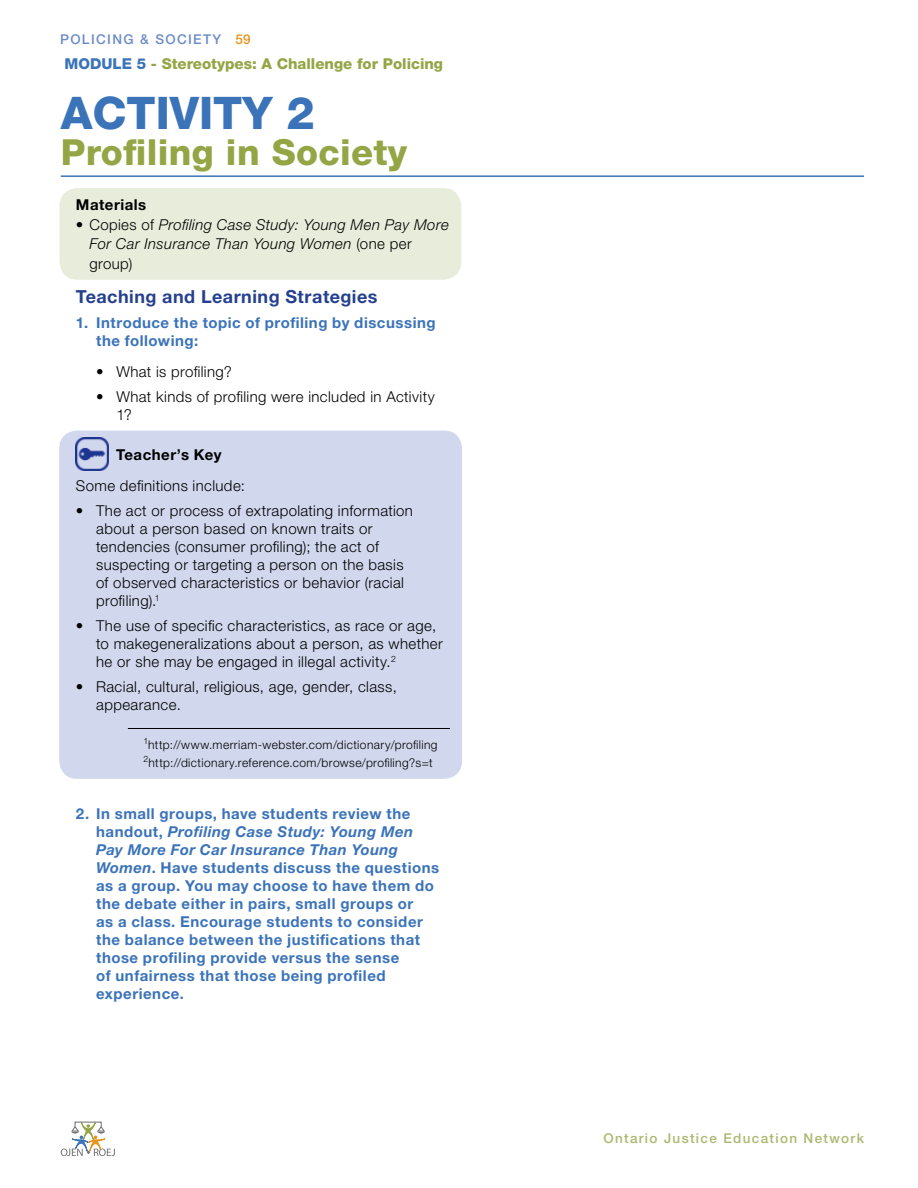
<style>
.page{position:relative;width:918px;height:1188px;background:#fff}
.page>*{position:absolute;margin:0;border:0;box-sizing:border-box;transform-origin:0 0}
.t1{font:800 45px "Helvetica Neue LT Std";color:#3b73b9}
.t2{font:800 36px "Helvetica Neue LT Std";color:#94a545}
.t3{font:700 18px "Helvetica Neue LT Std";letter-spacing:.025em;color:#25408f}
.t4{font:300 15px/18px "Helvetica Neue LT Std";letter-spacing:.025em;color:#000}
.t5{font:700 15px/18px "Helvetica Neue LT Std";letter-spacing:.035em;color:#3b73b9}
.t6{font:italic 300 15px/19.5px "Helvetica Neue LT Std";letter-spacing:.025em;color:#000}
.t7{font:800 15px "Helvetica Neue LT Std";color:#94a545}
.t8{font:700 15px "Helvetica Neue LT Std";letter-spacing:.035em;color:#000}
.t9{font:500 13.5px "Helvetica Neue LT Std";letter-spacing:.1em;color:#abb86f}
.t10{font:500 13.5px "Helvetica Neue LT Std";letter-spacing:.1em;color:#6c8cc7}
.t11{font:500 13.5px "Helvetica Neue LT Std";color:#e8941a}
.t12{font:300 12px/18px "Helvetica Neue LT Std";letter-spacing:.035em;color:#000}
.s1{color:#3b73b9}
.s2{font-style:normal}
.s3{font-style:italic}
</style>
<div class="page">
<svg style="left:61px;top:1122px;width:54px;height:34px"></svg>
<div style="left:59px;top:431px;width:403px;height:348px;background:#d1d8ee;border-radius:18px"></div>
<img style="left:75px;top:437px;width:33px;height:33px">
<div style="left:60px;top:188px;width:401px;height:92px;background:#e8ecda;border-radius:18px"></div>
<hr style="left:61px;top:175px;width:803px;height:2px;background:#3b73b9">
<hr style="left:128px;top:728px;width:322px;height:1px;background:#000">
<p class="t10" style="left:60px;top:31px;width:163px">POLICING &amp; SOCIETY</p>
<p class="t11" style="left:236px;top:31px;width:17px">59</p>
<p class="t7" style="left:64px;top:55px;width:380px"><span class="s1">modu le 5</span> - Stereotypes: A Challenge for Policing</p>
<h1 class="t1" style="left:61px;top:86px;width:256px">Activity 2</h1>
<h2 class="t2" style="left:61px;top:131px;width:349px">Profiling in Society</h2>
<p class="t8" style="left:76px;top:196px;width:72px">Materials</p>
<p class="t6" style="left:89px;top:214px;width:361px;text-indent:-13px"><span class="s2">• Copies of</span> Profiling Case Study: Young Men Pay More<br>For Car Insurance Than Young Women <span class="s2">(one per group)</span></p>
<p class="t3" style="left:76px;top:286px;width:303px">Teaching and Learning Strategies</p>
<p class="t5" style="left:96px;top:313px;width:341px;text-indent:-20px">1. Introduce the topic of profiling by discussing the following:</p>
<p class="t4" style="left:96px;top:363px;width:137px">• What is profiling?</p>
<p class="t4" style="left:116px;top:387px;width:320px;text-indent:-20px">• What kinds of profiling were included in Activity<br>1?</p>
<p class="t8" style="left:116px;top:445px;width:107px">Teacher’s Key</p>
<p class="t4" style="left:76px;top:477px;width:171px">Some definitions include:</p>
<p class="t4" style="left:96px;top:501px;width:318px;text-indent:-20px">• The act or process of extrapolating information about a person based on known traits or tendencies (consumer profiling); the act of suspecting or targeting a person on the basis of observed characteristics or behavior (racial profiling).<sup>1</sup></p>
<p class="t4" style="left:96px;top:616px;width:348px;text-indent:-20px">• The use of specific characteristics, as race or age, to makegeneralizations about a person, as whether he or she may be engaged in illegal activity.<sup>2</sup></p>
<p class="t4" style="left:96px;top:677px;width:302px;text-indent:-20px">• Racial, cultural, religious, age, gender, class, appearance.</p>
<p class="t12" style="left:143px;top:736px;width:296px"><sup>1</sup>http://www.merriam-webster.com/dictionary/profiling<br><sup>2</sup>http://dictionary.reference.com/browse/profiling?s=t</p>
<p class="t5" style="left:96px;top:804px;width:345px;text-indent:-20px">2. In small groups, have students review the handout, <span class="s3">Profiling Case Study: Young Men Pay More For Car Insurance Than Young Women</span>. Have students discuss the questions as a group. You may choose to have them do the debate either in pairs, small groups or<br>as a class. Encourage students to consider the balance between the justifications that those profiling provide versus the sense<br>of unfairness that those being profiled experience.</p>
<p class="t9" style="left:603px;top:1130px;width:262px">Ontario Justice Education Network</p>
</div>
